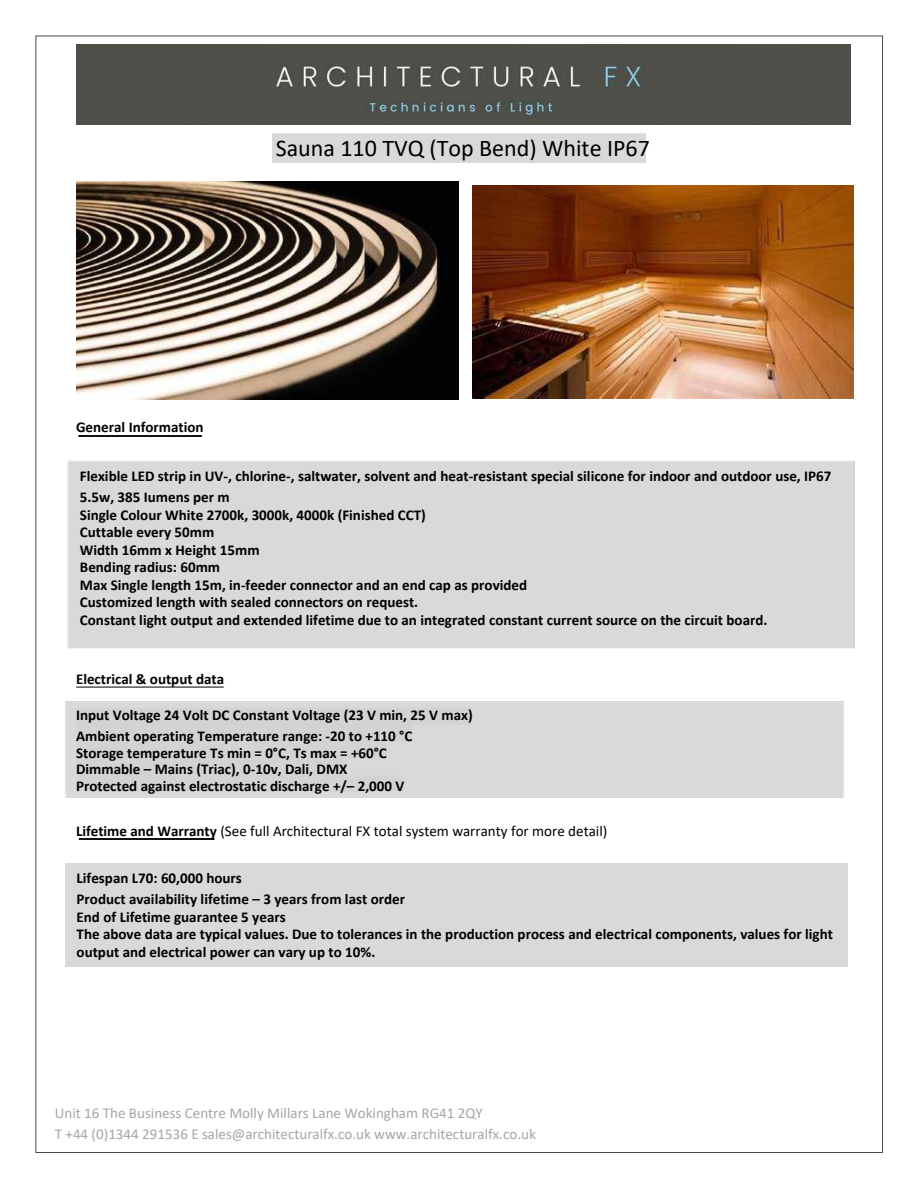
<style>
.page{position:relative;width:918px;height:1188px;background:#fff}
.page>*{position:absolute;margin:0;border:0;box-sizing:border-box;transform-origin:0 0}
.t1{font:24px "Calibri";color:#000}
.t2{font:700 15px/17.4px "Calibri";color:#000}
.t3{font:15px/21.3px "Calibri";color:#a6a6a6}
.t4{font:15px "Calibri";color:#000}
.s1{font-weight:700}
</style>
<div class="page">
<img style="left:35px;top:35px;width:849px;height:1118px">
<img style="left:76px;top:839px;width:141px;height:1px">
<img style="left:76px;top:435px;width:127px;height:1px">
<div style="left:65px;top:863px;width:782px;height:104px;background:#d9d9d9"></div>
<img style="left:58px;top:679px;width:794px;height:125px">
<div style="left:272px;top:134px;width:374px;height:29px;background:#d9d9d9"></div>
<img style="left:77px;top:182px;width:381px;height:218px">
<img style="left:472px;top:185px;width:382px;height:214px">
<div style="left:76px;top:44px;width:774px;height:80px;background:#4f504a"></div>
<h1 class="t1" style="left:276px;top:131px;width:376px">Sauna 110 TVQ (Top Bend) White IP67</h1>
<p class="t2" style="left:76px;top:418px;width:129px">General Information</p>
<p class="t2" style="left:80px;top:465px;width:753px;line-height:21.3px">Flexible LED strip in UV-, chlorine-, saltwater, solvent and heat-resistant special silicone for indoor and outdoor use, IP67<br>5.5w, 385 Iumens per m</p>
<p class="t2" style="left:80px;top:506px;width:689px">Single Colour White 2700k, 3000k, 4000k (Finished CCT)<br>Cuttable every 50mm<br>Width 16mm x Height 15mm<br>Bending radius: 60mm<br>Max Single length 15m, in-feeder connector and an end cap as provided<br>Customized length with sealed connectors on request.<br>Constant light output and extended lifetime due to an integrated constant current source on the circuit board.</p>
<p class="t2" style="left:76px;top:670px;width:150px">Electrical &amp; output data</p>
<p class="t2" style="left:76px;top:704px;width:398px;line-height:21.3px">Input Voltage 24 Volt DC Constant Voltage (23 V min, 25 V max)<br>Ambient operating Temperature range: -20 to +110 °C</p>
<p class="t2" style="left:76px;top:745px;width:330px;line-height:16.4px">Storage temperature Ts min = 0°C, Ts max = +60°C<br>Dimmable – Mains (Triac), 0-10v, Dali, DMX<br>Protected against electrostatic discharge +/– 2,000 V</p>
<p class="t4" style="left:76px;top:821px;width:533px"><span class="s1">Lifetime and Warranty</span> (See full Architectural FX total system warranty for more detail)</p>
<p class="t2" style="left:77px;top:867px;width:330px;line-height:21.3px">Lifespan L70: 60,000 hours<br>Product availability lifetime – 3 years from last order</p>
<p class="t2" style="left:77px;top:908px;width:758px">End of Lifetime guarantee 5 years<br>The above data are typical values. Due to tolerances in the production process and electrical components, values for light output and electrical power can vary up to 10%.</p>
<p class="t3" style="left:55px;top:1102px;width:483px">Unit 16 The Business Centre Molly Millars Lane Wokingham RG41 2QY<br>T +44 (0)1344 291536 E sales@architecturalfx.co.uk www.architecturalfx.co.uk</p>
</div>
